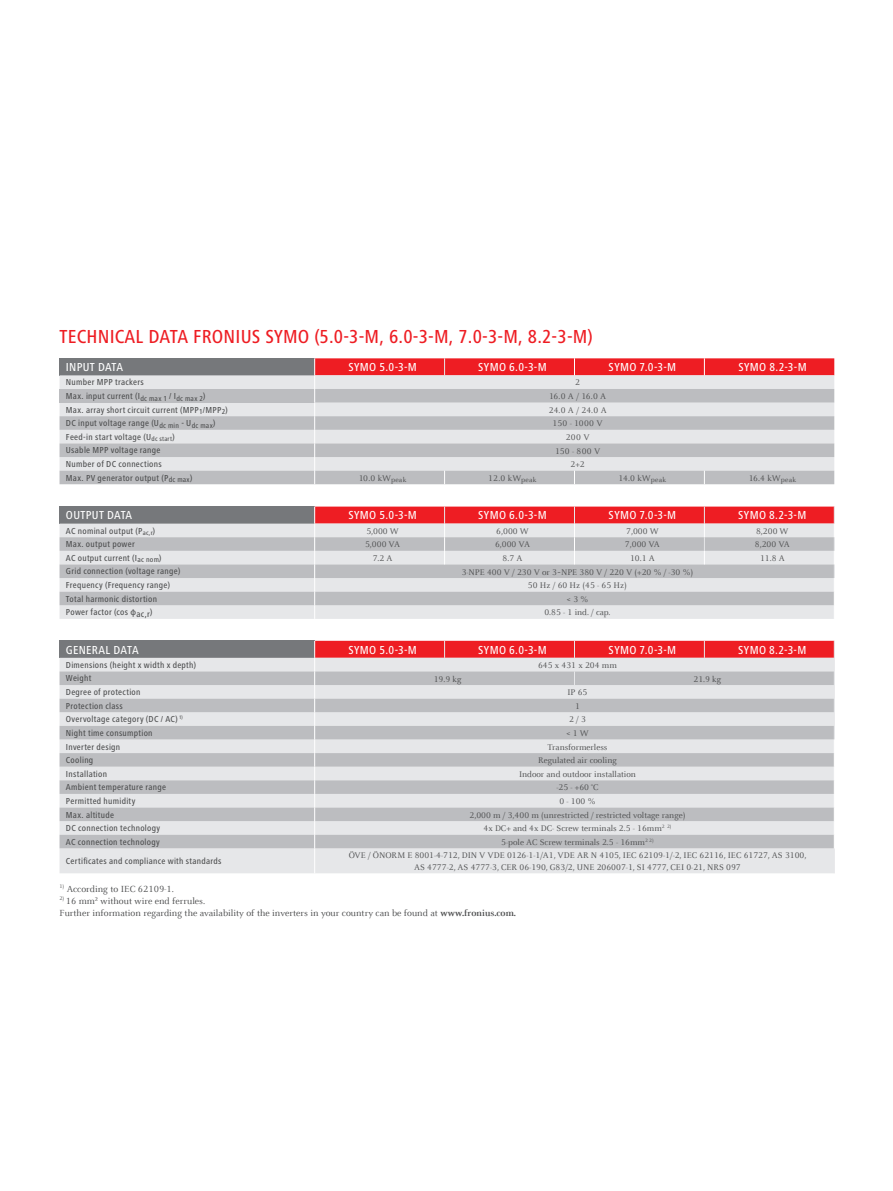
<style>
.page{position:relative;width:893px;height:1191px;background:#fff}
.page>*{position:absolute;margin:0;border:0;box-sizing:border-box;transform-origin:0 0}
.t1{font:500 condensed 19.5px "Frutiger Next LTW1 G";letter-spacing:.01em;color:#ee1d23}
.t2{font:500 condensed 12px "Frutiger Next LTW1 G";letter-spacing:.03em;color:#fff}
.t3{font:9.75px/12px "Celeste Offc Pro";color:#4b4c4d}
.t4{font:500 condensed 9px "Frutiger Next LTW1 G";letter-spacing:.03em;color:#4b4c4d}
.t5{font:9px/12px "Celeste Offc Pro";color:#4b4c4d;text-align:center}
.s1{font-weight:700}
</style>
<div class="page">
<div style="left:60px;top:358px;width:255px;height:17px;background:#76787b"></div>
<svg style="left:60px;top:375px;width:254px;height:14px;background:#e3e4e6"></svg>
<svg style="left:60px;top:389px;width:254px;height:95px;background:#cecfd1"></svg>
<svg style="left:314px;top:358px;width:520px;height:126px;background:#d5bbbe"></svg>
<svg style="left:60px;top:506px;width:775px;height:113px;background:#d2bec1"></svg>
<svg style="left:60px;top:641px;width:775px;height:232px;background:#d2c9cc"></svg>
<h1 class="t1" style="left:60px;top:325px;width:535px">TECHNICAL DATA FRONIUS SYMO (5.0-3-M, 6.0-3-M, 7.0-3-M, 8.2-3-M)</h1>
<h2 class="t2" style="left:66px;top:360px;width:59px">INPUT DATA</h2>
<h2 class="t2" style="left:348px;top:360px;width:70px">SYMO 5.0-3-M</h2>
<h2 class="t2" style="left:478px;top:360px;width:70px">SYMO 6.0-3-M</h2>
<h2 class="t2" style="left:609px;top:360px;width:69px">SYMO 7.0-3-M</h2>
<h2 class="t2" style="left:738px;top:360px;width:70px">SYMO 8.2-3-M</h2>
<p class="t4" style="left:66px;top:377px;width:79px">Number MPP trackers</p>
<p class="t5" style="left:575px;top:376px;width:6px">2</p>
<p class="t4" style="left:66px;top:391px;width:141px">Max. input current (I<sub>dc</sub> <sub>max</sub> <sub>1</sub> / I<sub>dc</sub> <sub>max</sub> <sub>2</sub>)</p>
<p class="t5" style="left:549px;top:390px;width:59px">16.0 A / 16.0 A</p>
<p class="t4" style="left:66px;top:404px;width:163px">Max. array short circuit current (MPP<sub>1</sub>/MPP<sub>2</sub>)</p>
<p class="t5" style="left:549px;top:404px;width:60px">24.0 A / 24.0 A</p>
<p class="t4" style="left:66px;top:418px;width:151px">DC input voltage range (U<sub>dc</sub> <sub>min</sub> - U<sub>dc</sub> <sub>max</sub>)</p>
<p class="t5" style="left:553px;top:417px;width:52px">150 - 1000 V</p>
<p class="t4" style="left:66px;top:432px;width:110px">Feed-in start voltage (U<sub>dc</sub> <sub>start</sub>)</p>
<p class="t5" style="left:566px;top:431px;width:25px">200 V</p>
<p class="t4" style="left:66px;top:445px;width:96px">Usable MPP voltage range</p>
<p class="t5" style="left:555px;top:444px;width:47px">150 - 800 V</p>
<p class="t4" style="left:66px;top:459px;width:97px">Number of DC connections</p>
<p class="t5" style="left:571px;top:458px;width:16px">2+2</p>
<p class="t4" style="left:66px;top:472px;width:128px">Max. PV generator output (P<sub>dc</sub> <sub>max</sub>)</p>
<p class="t5" style="left:359px;top:472px;width:49px">10.0 kW<sub>peak</sub></p>
<p class="t5" style="left:488px;top:472px;width:50px">12.0 kW<sub>peak</sub></p>
<p class="t5" style="left:619px;top:472px;width:49px">14.0 kW<sub>peak</sub></p>
<p class="t5" style="left:749px;top:472px;width:49px">16.4 kW<sub>peak</sub></p>
<h2 class="t2" style="left:66px;top:508px;width:68px">OUTPUT DATA</h2>
<h2 class="t2" style="left:348px;top:508px;width:70px">SYMO 5.0-3-M</h2>
<h2 class="t2" style="left:478px;top:508px;width:70px">SYMO 6.0-3-M</h2>
<h2 class="t2" style="left:609px;top:508px;width:69px">SYMO 7.0-3-M</h2>
<h2 class="t2" style="left:738px;top:508px;width:70px">SYMO 8.2-3-M</h2>
<p class="t4" style="left:66px;top:525px;width:91px">AC nominal output (P<sub>ac,r</sub>)</p>
<p class="t5" style="left:366px;top:525px;width:34px">5,000 W</p>
<p class="t5" style="left:496px;top:525px;width:34px">6,000 W</p>
<p class="t5" style="left:626px;top:525px;width:34px">7,000 W</p>
<p class="t5" style="left:756px;top:525px;width:34px">8,200 W</p>
<p class="t4" style="left:66px;top:539px;width:70px">Max. output power</p>
<p class="t5" style="left:365px;top:538px;width:37px">5,000 VA</p>
<p class="t5" style="left:495px;top:538px;width:37px">6,000 VA</p>
<p class="t5" style="left:625px;top:538px;width:37px">7,000 VA</p>
<p class="t5" style="left:755px;top:538px;width:37px">8,200 VA</p>
<p class="t4" style="left:66px;top:553px;width:97px">AC output current (I<sub>ac</sub> <sub>nom</sub>)</p>
<p class="t5" style="left:373px;top:552px;width:21px">7.2 A</p>
<p class="t5" style="left:503px;top:552px;width:21px">8.7 A</p>
<p class="t5" style="left:630px;top:552px;width:26px">10.1 A</p>
<p class="t5" style="left:760px;top:552px;width:26px">11.8 A</p>
<p class="t4" style="left:66px;top:566px;width:116px">Grid connection (voltage range)</p>
<p class="t5" style="left:462px;top:565px;width:233px">3-NPE 400 V / 230 V or 3~NPE 380 V / 220 V (+20 % / -30 %)</p>
<p class="t4" style="left:66px;top:580px;width:106px">Frequency (Frequency range)</p>
<p class="t5" style="left:528px;top:579px;width:100px">50 Hz / 60 Hz (45 - 65 Hz)</p>
<p class="t4" style="left:66px;top:593px;width:93px">Total harmonic distortion</p>
<p class="t5" style="left:567px;top:593px;width:23px">&lt; 3 %</p>
<p class="t4" style="left:66px;top:607px;width:88px">Power factor (cos φac,r)</p>
<p class="t5" style="left:544px;top:606px;width:68px">0.85 - 1 ind. / cap.</p>
<h2 class="t2" style="left:66px;top:643px;width:74px">GENERAL DATA</h2>
<h2 class="t2" style="left:348px;top:643px;width:70px">SYMO 5.0-3-M</h2>
<h2 class="t2" style="left:478px;top:643px;width:70px">SYMO 6.0-3-M</h2>
<h2 class="t2" style="left:609px;top:643px;width:69px">SYMO 7.0-3-M</h2>
<h2 class="t2" style="left:738px;top:643px;width:70px">SYMO 8.2-3-M</h2>
<p class="t4" style="left:66px;top:659px;width:132px">Dimensions (height x width x depth)</p>
<p class="t5" style="left:538px;top:659px;width:80px">645 x 431 x 204 mm</p>
<p class="t4" style="left:66px;top:673px;width:27px">Weight</p>
<p class="t5" style="left:434px;top:672px;width:29px">19.9 kg</p>
<p class="t5" style="left:693px;top:672px;width:29px">21.9 kg</p>
<p class="t4" style="left:66px;top:687px;width:76px">Degree of protection</p>
<p class="t5" style="left:567px;top:686px;width:22px">IP 65</p>
<p class="t4" style="left:66px;top:700px;width:58px">Protection class</p>
<p class="t5" style="left:575px;top:700px;width:6px">1</p>
<p class="t4" style="left:66px;top:714px;width:119px">Overvoltage category (DC / AC) <sup>1)</sup></p>
<p class="t5" style="left:569px;top:713px;width:18px">2 / 3</p>
<p class="t4" style="left:66px;top:727px;width:88px">Night time consumption</p>
<p class="t5" style="left:566px;top:727px;width:24px">&lt; 1 W</p>
<p class="t4" style="left:66px;top:741px;width:56px">Inverter design</p>
<p class="t5" style="left:547px;top:740px;width:61px">Transformerless</p>
<p class="t4" style="left:66px;top:755px;width:29px">Cooling</p>
<p class="t5" style="left:538px;top:754px;width:80px">Regulated air cooling</p>
<p class="t4" style="left:66px;top:768px;width:43px">Installation</p>
<p class="t5" style="left:519px;top:768px;width:118px">Indoor and outdoor installation</p>
<p class="t4" style="left:66px;top:782px;width:102px">Ambient temperature range</p>
<p class="t5" style="left:556px;top:781px;width:44px">-25 - +60 °C</p>
<p class="t4" style="left:66px;top:795px;width:71px">Permitted humidity</p>
<p class="t5" style="left:559px;top:795px;width:38px">0 - 100 %</p>
<p class="t4" style="left:66px;top:809px;width:50px">Max. altitude</p>
<p class="t5" style="left:469px;top:808px;width:218px">2,000 m / 3,400 m (unrestricted / restricted voltage range)</p>
<p class="t4" style="left:66px;top:823px;width:96px">DC connection technology</p>
<p class="t5" style="left:483px;top:822px;width:189px">4x DC+ and 4x DC- Screw terminals 2.5 - 16mm<sup>2</sup> <sup>2)</sup></p>
<p class="t4" style="left:66px;top:836px;width:95px">AC connection technology</p>
<p class="t5" style="left:501px;top:836px;width:154px">5-pole AC Screw terminals 2.5 - 16mm<sup>2</sup> <sup>2)</sup></p>
<p class="t4" style="left:66px;top:856px;width:157px">Certificates and compliance with standards</p>
<p class="t5" style="left:349px;top:849px;width:459px">ÖVE / ÖNORM E 8001-4-712, DIN V VDE 0126-1-1/A1, VDE AR N 4105, IEC 62109-1/-2, IEC 62116, IEC 61727, AS 3100,<br>AS 4777-2, AS 4777-3, CER 06-190, G83/2, UNE 206007-1, SI 4777, CEI 0-21, NRS 097</p>
<p class="t3" style="left:60px;top:882px;width:116px"><sup>1)</sup> According to IEC 62109-1.</p>
<p class="t3" style="left:60px;top:894px;width:458px"><sup>2)</sup> 16 mm² without wire end ferrules.<br>Further information regarding the availability of the inverters in your country can be found at <span class="s1">www.fronius.com.</span></p>
</div>
